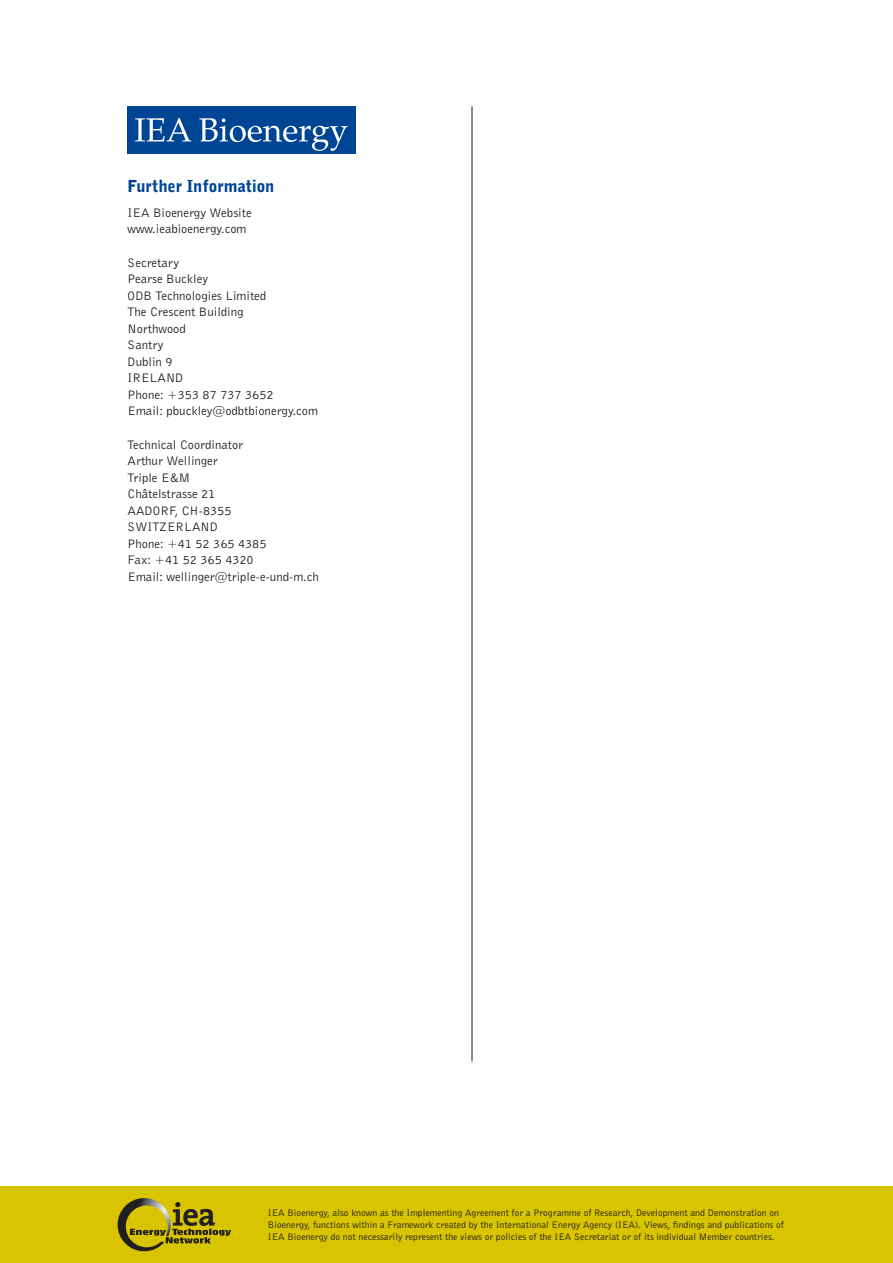
<style>
.page{position:relative;width:893px;height:1263px;background:#fff}
.page>*{position:absolute;margin:0;border:0;box-sizing:border-box;transform-origin:0 0}
.Head_IV{font:900 16.5px "Bell Gothic BT";color:#004494}
.Body__4{font:12.75px/16.5px "Bell Gothic BT";color:#1a171c}
.Disclaimer{font:9.75px/12px "Bell Gothic BT";color:#1a171c}
</style>
<div class="page">
<hr style="left:892px;top:0;width:1px;height:1263px;background:#007558">
<div style="left:0;top:1186px;width:893px;height:77px;background:#d8c400"></div>
<img style="left:118px;top:1198px;width:53px;height:53px">
<svg style="left:130px;top:1202px;width:101px;height:41px"></svg>
<hr style="left:472px;top:106px;width:1px;height:955px;background:#1a171c">
<div style="left:128px;top:106px;width:228px;height:48px;background:#004494"></div>
<svg style="left:135px;top:118px;width:56px;height:24px"></svg>
<svg style="left:199px;top:118px;width:149px;height:33px"></svg>
<p class="Head_IV" style="left:128px;top:176px;width:148px">Further Information</p>
<p class="Body__4" style="left:128px;top:204px;width:126px">IEA Bioenergy Website www.ieabioenergy.com</p>
<p class="Body__4" style="left:128px;top:254px;width:192px">Secretary<br>Pearse Buckley<br>ODB Technologies Limited<br>The Crescent Building<br>Northwood<br>Santry<br>Dublin 9<br>IRELAND<br>Phone: +353 87 737 3652<br>Email: pbuckley@odbtbionergy.com</p>
<p class="Body__4" style="left:128px;top:436px;width:193px">Technical Coordinator<br>Arthur Wellinger<br>Triple E&amp;M<br>Châtelstrasse 21<br>AADORF, CH-8355<br>SWITZERLAND<br>Phone: +41 52 365 4385<br>Fax: +41 52 365 4320<br>Email: wellinger@triple-e-und-m.ch</p>
<p class="Disclaimer" style="left:268px;top:1207px;width:517px">IEA Bioenergy, also known as the Implementing Agreement for a Programme of Research, Development and Demonstration on<br>Bioenergy, functions within a Framework created by the International Energy Agency (IEA). Views, findings and publications of<br>IEA Bioenergy do not necessarily represent the views or policies of the IEA Secretariat or of its individual Member countries.</p>
</div>
